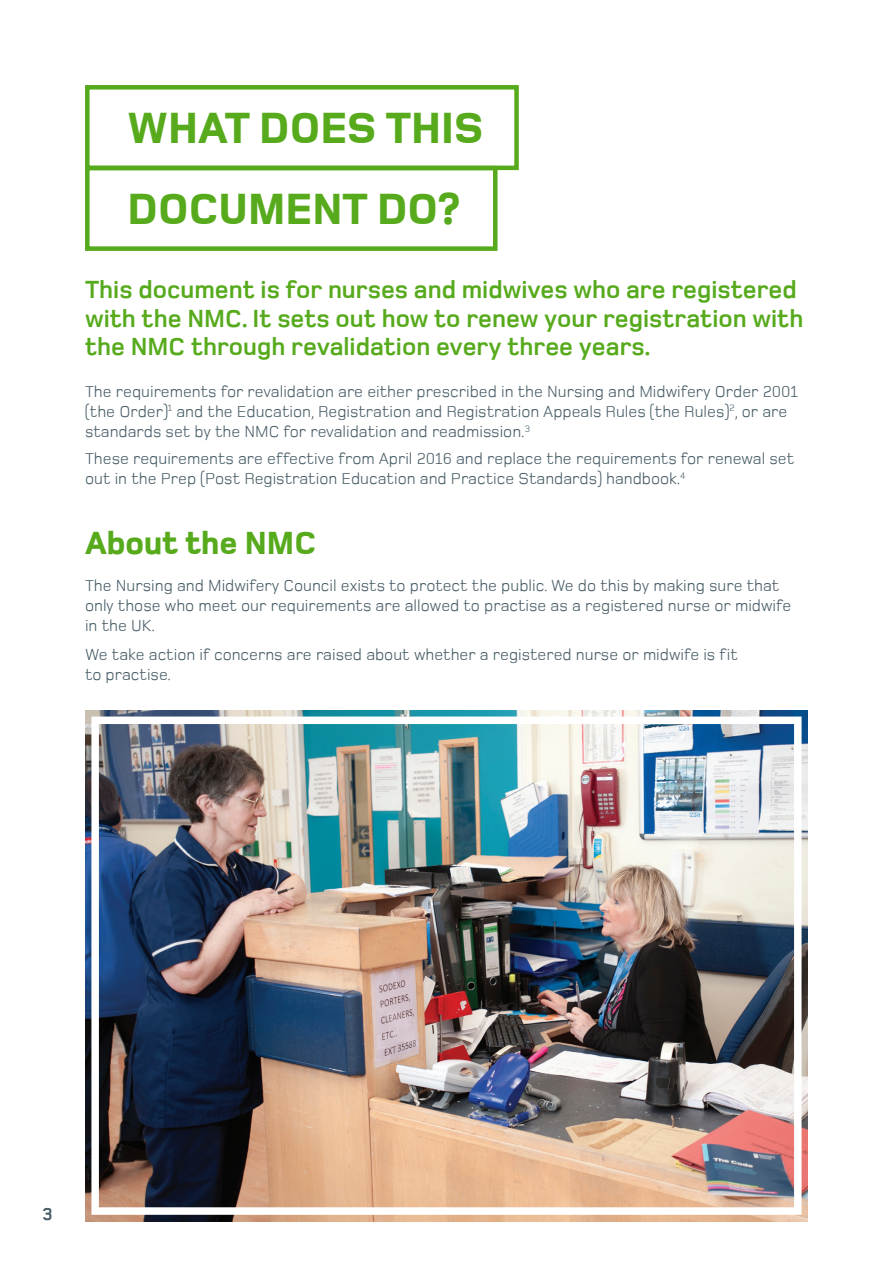
<style>
.page{position:relative;width:893px;height:1263px;background:#fff}
.page>*{position:absolute;margin:0;border:0;box-sizing:border-box;transform-origin:0 0}
.t1{font:800 45px/80.8px "Foundry Monoline";color:#56aa1c}
.t2{font:800 33px "Foundry Monoline";color:#56aa1c}
.t3{font:700 25.5px/28.5px "Foundry Monoline";color:#56aa1c}
.t4{font:700 18px "Foundry Monoline";color:#475c66}
.t5{font:16.5px/20.2px "Foundry Monoline";color:#475c66}
</style>
<div class="page">
<img style="left:85px;top:710px;width:723px;height:511px">
<div style="left:91px;top:716px;width:710px;height:499px;border:8px solid #fff"></div>
<div style="left:85px;top:85px;width:434px;height:85px;border:4px solid #56aa1c"></div>
<div style="left:85px;top:166px;width:412px;height:85px;border:4px solid #56aa1c"></div>
<p class="t1" style="left:128px;top:88px;width:357px">WHAT DOES THIS<br>DOCUMENT DO?</p>
<p class="t3" style="left:85px;top:276px;width:720px">This document is for nurses and midwives who are registered with the NMC. It sets out how to renew your registration with the NMC through revalidation every three years.</p>
<p class="t5" style="left:85px;top:381px;width:714px">The requirements for revalidation are either prescribed in the Nursing and Midwifery Order 2001 (the Order)<sup>1</sup> and the Education, Registration and Registration Appeals Rules (the Rules)<sup>2</sup>, or are standards set by the NMC for revalidation and readmission.<sup>3</sup></p>
<p class="t5" style="left:85px;top:448px;width:711px">These requirements are effective from April 2016 and replace the requirements for renewal set out in the Prep (Post Registration Education and Practice Standards) handbook.<sup>4</sup></p>
<p class="t2" style="left:85px;top:525px;width:233px">About the NMC</p>
<p class="t5" style="left:85px;top:575px;width:708px">The Nursing and Midwifery Council exists to protect the public. We do this by making sure that only those who meet our requirements are allowed to practise as a registered nurse or midwife in the UK.</p>
<p class="t5" style="left:85px;top:644px;width:654px">We take action if concerns are raised about whether a registered nurse or midwife is fit to practise.</p>
<p class="t4" style="left:43px;top:1205px;width:12px">3</p>
</div>
